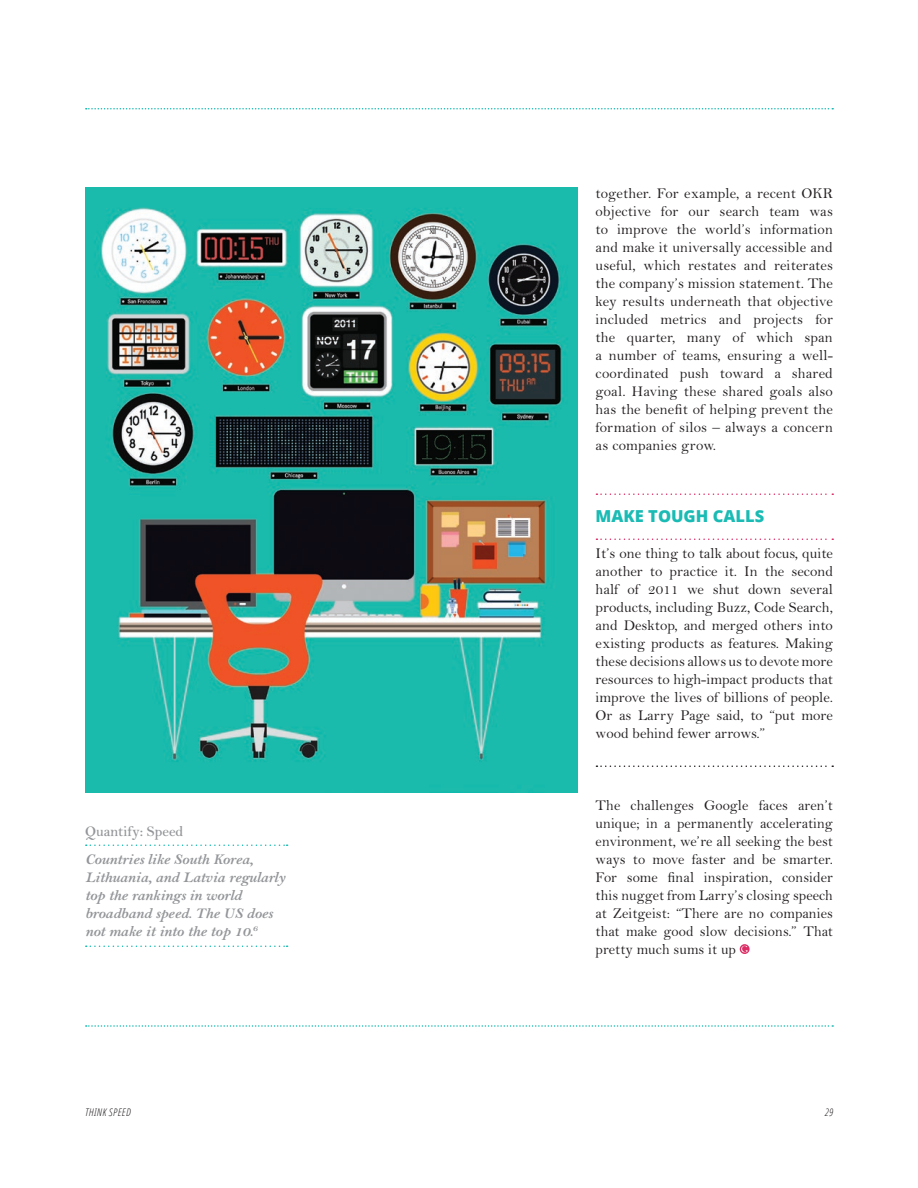
<style>
.page{position:relative;width:918px;height:1188px;background:#fff}
.page>*{position:absolute;margin:0;border:0;box-sizing:border-box;transform-origin:0 0}
.Sidebar_text{font:800 16.5px "Open Sans";color:#1abbb4}
.Feature_first_para_T{font:15px/18px "Bell MT Std";color:#231f20;text-align:justify}
.Feature_text_TABLET{font:15px/18px "Bell MT Std";letter-spacing:.01em;color:#231f20;text-align:justify}
.Features___body{font:italic 700 15px/18px "Bell MT Std";letter-spacing:-.01em;color:#939598}
.Features___body-2{font:600 15px "Bell MT Std";color:#939598}
.t1{font:italic 300 condensed 10.5px "Open Sans";letter-spacing:.05em;color:#231f20}
</style>
<div class="page">
<img style="left:85px;top:188px;width:493px;height:604px">
<svg style="left:740px;top:944px;width:10px;height:10px"></svg>
<svg style="left:596px;top:765px;width:237px;height:2px"></svg>
<svg style="left:596px;top:493px;width:237px;height:2px"></svg>
<svg style="left:596px;top:538px;width:237px;height:2px"></svg>
<svg style="left:86px;top:845px;width:202px;height:1px"></svg>
<svg style="left:86px;top:946px;width:202px;height:1px"></svg>
<svg style="left:86px;top:108px;width:747px;height:2px"></svg>
<svg style="left:86px;top:1025px;width:747px;height:2px"></svg>
<p class="Feature_text_TABLET" style="left:596px;top:184px;width:239px">together. For example, a recent OKR objective for our search team was to improve the world’s information and make it universally accessible and useful, which restates and reiterates the company’s mission statement. The key results underneath that objective included metrics and projects for the quarter, many of which span a number of teams, ensuring a well&shy;coordinated push toward a shared goal. Having these shared goals also has the benefit of helping prevent the formation of silos – always a concern as companies grow.</p>
<p class="Features___body-2" style="left:85px;top:823px;width:100px">Quantify: Speed</p>
<p class="Features___body" style="left:85px;top:850px;width:201px">Countries like South Korea,<br>Lithuania, and Latvia regularly top the rankings in world broadband speed. The US does not make it into the top 10.<sup>6</sup></p>
<p class="Sidebar_text" style="left:596px;top:503px;width:170px">MAKE TOUGH CALLS</p>
<p class="Feature_first_para_T" style="left:596px;top:544px;width:239px">It’s one thing to talk about focus, quite another to practice it. In the second half of 2011 we shut down several products, including Buzz, Code Search, and Desktop, and merged others into existing products as features. Making these decisions allows us to devote more resources to high-impact products that improve the lives of billions of people.<br>Or as Larry Page said, to “put more wood behind fewer arrows.”</p>
<p class="Feature_first_para_T" style="left:596px;top:796px;width:239px">The challenges Google faces aren’t unique; in a permanently accelerating environment, we’re all seeking the best ways to move faster and be smarter.<br>For some final inspiration, consider this nugget from Larry’s closing speech at Zeitgeist: “There are no companies that make good slow decisions.” That pretty much sums it up</p>
<p class="t1" style="left:85px;top:1105px;width:47px">THINK SPEED</p>
<p class="t1" style="left:825px;top:1105px;width:10px">29</p>
</div>
